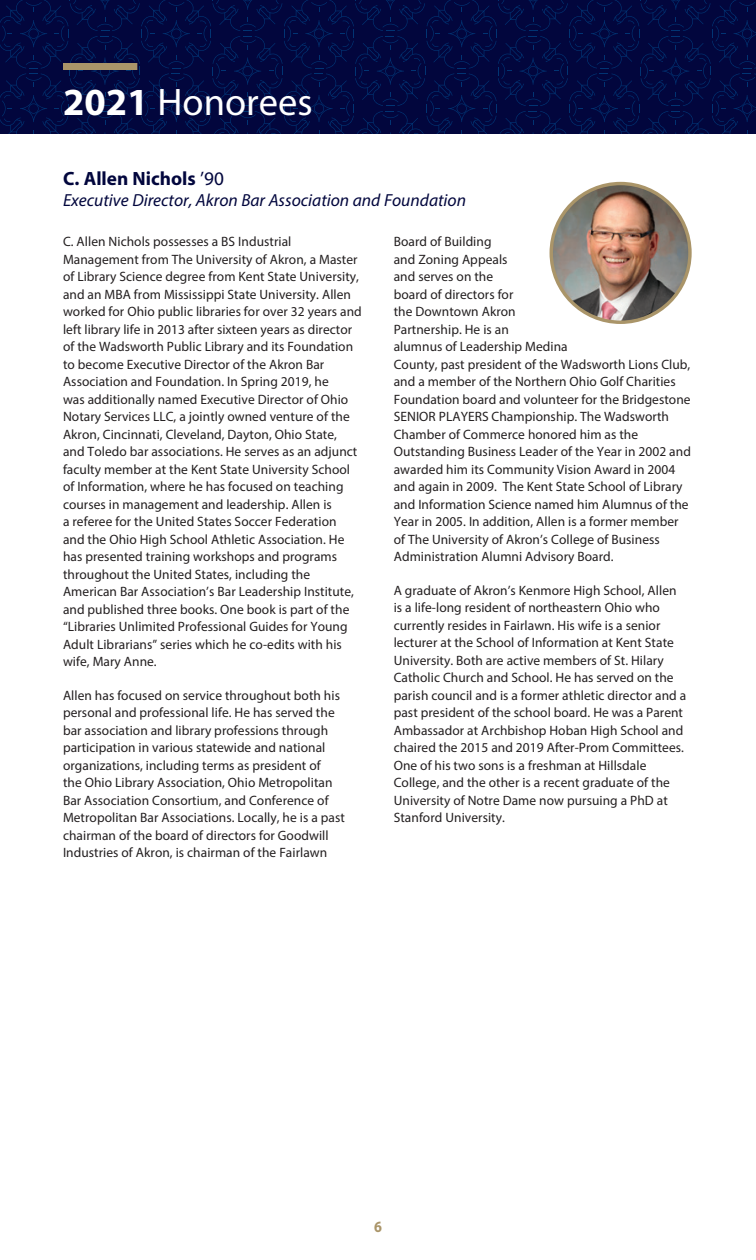
<style>
.page{position:relative;width:756px;height:1260px;background:#fff}
.page>*{position:absolute;margin:0;border:0;box-sizing:border-box;transform-origin:0 0}
.t1{font:38.5px "Myriad";color:#fff}
.t2{font:700 19.25px "Myriad";color:#02063d}
.t3{font:italic 17.5px "Myriad Pro";color:#02063d}
.t4{font:700 15.75px "Myriad";color:#aa9569;scale:.9 1}
.t5{font:13.65px/17.5px "Myriad Pro";letter-spacing:.005em;color:#231f20}
.s1{font-family:"Myriad Pro";font-weight:700}
.s2{font-weight:400}
</style>
<div class="page">
<svg style="left:0;top:0;width:756px;height:134px;background:#010941"></svg>
<img style="left:551px;top:184px;width:139px;height:138px;border-radius:69px">
<div style="left:550px;top:182px;width:142px;height:142px;border:3px solid #aa9569;border-radius:50%"></div>
<div style="left:63px;top:63px;width:74px;height:7px;background:#aa9569"></div>
<p class="t1" style="left:63px;top:83px;width:251px"><span class="s1">2021</span> Honorees</p>
<p class="t2" style="left:63px;top:168px;width:162px">C. Allen Nichols <span class="s2">’90</span></p>
<p class="t3" style="left:63px;top:189px;width:405px">Executive Director, Akron Bar Association and Foundation</p>
<p class="t5" style="left:63px;top:233px;width:300px">C. Allen Nichols possesses a BS Industrial Management from The University of Akron, a Master of Library Science degree from Kent State University, and an MBA from Mississippi State University. Allen worked for Ohio public libraries for over 32 years and left library life in 2013 after sixteen years as director of the Wadsworth Public Library and its Foundation to become Executive Director of the Akron Bar Association and Foundation. In Spring 2019, he<br>was additionally named Executive Director of Ohio Notary Services LLC, a jointly owned venture of the Akron, Cincinnati, Cleveland, Dayton, Ohio State, and Toledo bar associations. He serves as an adjunct faculty member at the Kent State University School of Information, where he has focused on teaching courses in management and leadership. Allen is<br>a referee for the United States Soccer Federation<br>and the Ohio High School Athletic Association. He has presented training workshops and programs throughout the United States, including the American Bar Association’s Bar Leadership Institute, and published three books. One book is part of the “Libraries Unlimited Professional Guides for Young Adult Librarians” series which he co-edits with his wife, Mary Anne.</p>
<p class="t5" style="left:63px;top:686px;width:283px">Allen has focused on service throughout both his personal and professional life. He has served the bar association and library professions through participation in various statewide and national organizations, including terms as president of<br>the Ohio Library Association, Ohio Metropolitan Bar Association Consortium, and Conference of Metropolitan Bar Associations. Locally, he is a past chairman of the board of directors for Goodwill Industries of Akron, is chairman of the Fairlawn</p>
<p class="t5" style="left:394px;top:233px;width:299px">Board of Building<br>and Zoning Appeals<br>and serves on the<br>board of directors for<br>the Downtown Akron<br>Partnership. He is an<br>alumnus of Leadership Medina<br>County, past president of the Wadsworth Lions Club, and a member of the Northern Ohio Golf Charities Foundation board and volunteer for the Bridgestone SENIOR PLAYERS Championship. The Wadsworth Chamber of Commerce honored him as the Outstanding Business Leader of the Year in 2002 and awarded him its Community Vision Award in 2004 and again in 2009. The Kent State School of Library and Information Science named him Alumnus of the Year in 2005. In addition, Allen is a former member of The University of Akron’s College of Business Administration Alumni Advisory Board.</p>
<p class="t5" style="left:394px;top:581px;width:294px">A graduate of Akron’s Kenmore High School, Allen is a life-long resident of northeastern Ohio who currently resides in Fairlawn. His wife is a senior lecturer at the School of Information at Kent State University. Both are active members of St. Hilary Catholic Church and School. He has served on the parish council and is a former athletic director and a past president of the school board. He was a Parent Ambassador at Archbishop Hoban High School and chaired the 2015 and 2019 After-Prom Committees.<br>One of his two sons is a freshman at Hillsdale College, and the other is a recent graduate of the University of Notre Dame now pursuing a PhD at Stanford University.</p>
<p class="t4" style="left:374px;top:1219px;width:10px">6</p>
</div>
